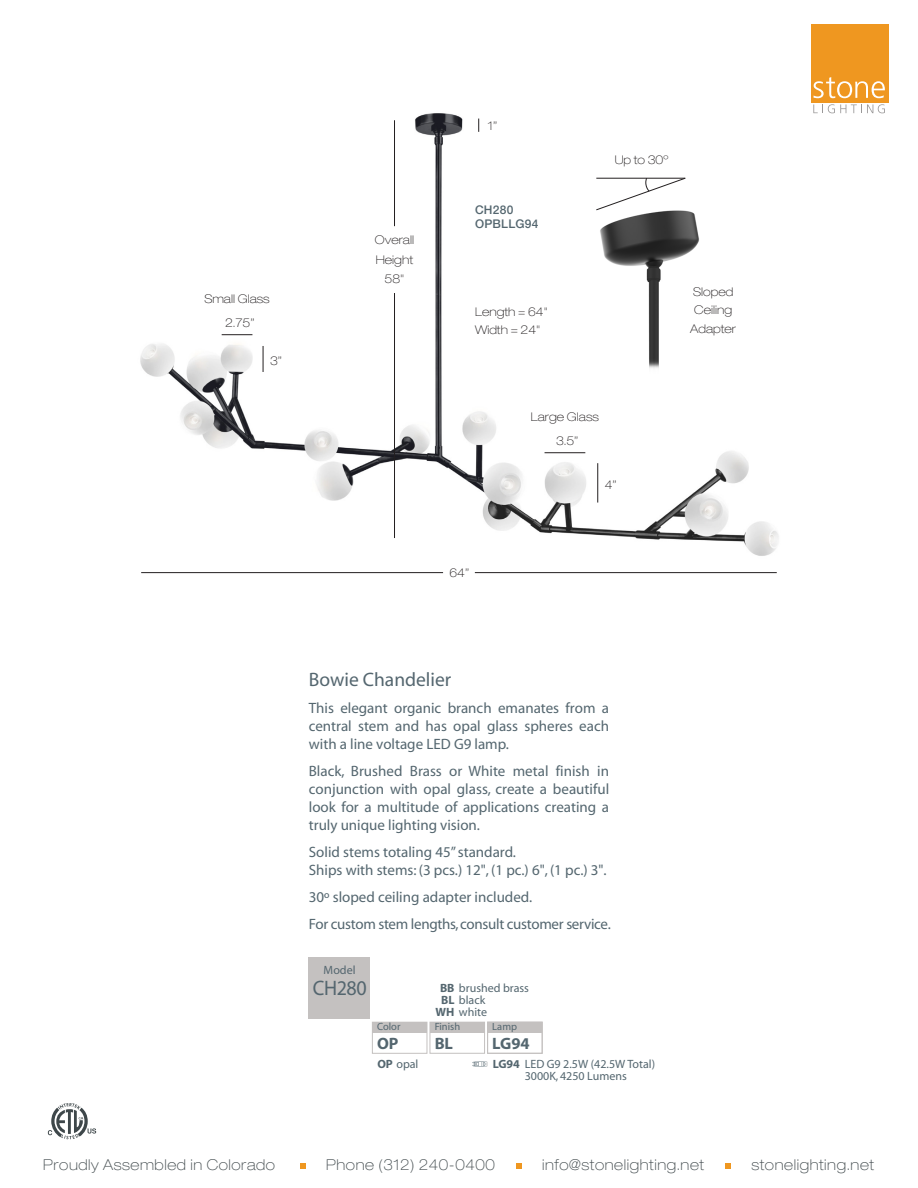
<style>
.page{position:relative;width:918px;height:1188px;background:#fff}
.page>*{position:absolute;margin:0;border:0;box-sizing:border-box;transform-origin:0 0}
.t1{font:21px "Myriad";letter-spacing:-.02em;color:#54666f;scale:.95 1}
.t2{font:19.5px "Myriad";color:#54666f}
.t3{font:700 16.5px "Myriad";color:#54666f}
.t4{font:15px/18px "Myriad";color:#54666f;text-align:justify}
.t5{font:100 expanded 15px "Helvetica Neue LT Std";letter-spacing:.04em;color:#3f484b}
.t6{font:15px/27px "Myriad";letter-spacing:-.02em;color:#54666f}
.t7{font:100 expanded 12px/18.3px "Helvetica Neue LT Std";color:#231f20;text-align:center}
.t8{font:12px/12px "Myriad";color:#54666f;text-align:center}
.t9{font:500 12px/13.8px "Helvetica Neue LT Std";letter-spacing:.02em;color:#54666f}
.t10{font:10.5px "Myriad";color:#54666f}
.s1{color:#221f1f}
.s2{font-weight:700}
</style>
<div class="page">
<img style="left:140px;top:113px;width:639px;height:461px">
<div style="left:372px;top:1022px;width:55px;height:32px;border:1px solid #c4c1c0"></div>
<div style="left:372px;top:1022px;width:55px;height:11px;background:#c4c1c0"></div>
<div style="left:309px;top:957px;width:61px;height:61px;background:#c4c1c0"></div>
<div style="left:430px;top:1022px;width:55px;height:32px;border:1px solid #c4c1c0"></div>
<div style="left:430px;top:1022px;width:55px;height:11px;background:#c4c1c0"></div>
<div style="left:488px;top:1022px;width:54px;height:11px;background:#c4c1c0"></div>
<div style="left:487px;top:1022px;width:56px;height:32px;border:1px solid #c4c1c0"></div>
<svg style="left:473px;top:1062px;width:15px;height:5px"></svg>
<img style="left:594px;top:204px;width:111px;height:175px">
<hr style="left:141px;top:572px;width:302px;height:1px;background:#231f20">
<hr style="left:475px;top:572px;width:302px;height:1px;background:#231f20">
<hr style="left:545px;top:452px;width:40px;height:1px;background:#231f20">
<hr style="left:597px;top:463px;width:1px;height:40px;background:#231f20">
<hr style="left:222px;top:334px;width:30px;height:1px;background:#231f20">
<svg style="left:263px;top:346px;width:1px;height:26px"></svg>
<hr style="left:394px;top:120px;width:1px;height:106px;background:#231f20">
<hr style="left:394px;top:293px;width:1px;height:245px;background:#231f20">
<svg style="left:478px;top:119px;width:1px;height:13px"></svg>
<svg style="left:596px;top:178px;width:90px;height:32px"></svg>
<svg style="left:813px;top:104px;width:72px;height:9px"></svg>
<div style="left:811px;top:24px;width:78px;height:78px;background:#ef9720"></div>
<svg style="left:813px;top:77px;width:72px;height:21px"></svg>
<svg style="left:48px;top:1103px;width:48px;height:36px"></svg>
<svg style="left:300px;top:1163px;width:6px;height:5px"></svg>
<svg style="left:516px;top:1163px;width:5px;height:5px"></svg>
<svg style="left:725px;top:1163px;width:6px;height:5px"></svg>
<p class="t7" style="left:204px;top:289px;width:67px">Small Glass</p>
<p class="t7" style="left:225px;top:313px;width:31px">2.75<span class="s1">”</span></p>
<p class="t7" style="left:270px;top:352px;width:13px">3<span class="s1">”</span></p>
<p class="t7" style="left:375px;top:230px;width:41px;line-height:19.5px">Overall<br>Height<br>58"</p>
<p class="t7" style="left:488px;top:117px;width:11px">1<span class="s1">”</span></p>
<p class="t9" style="left:475px;top:203px;width:65px">CH280<br>OPBLLG94</p>
<p class="t7" style="left:475px;top:302px;width:74px;text-align:left">Length = 64"<br>Width = 24"</p>
<p class="t7" style="left:615px;top:150px;width:55px">Up to 30º</p>
<p class="t7" style="left:690px;top:282px;width:47px">Sloped<br>Ceiling<br>Adapter</p>
<p class="t7" style="left:531px;top:407px;width:69px">Large Glass</p>
<p class="t7" style="left:556px;top:431px;width:24px">3.5<span class="s1">”</span></p>
<p class="t7" style="left:605px;top:475px;width:13px">4<span class="s1">”</span></p>
<p class="t7" style="left:449px;top:563px;width:21px">64<span class="s1">”</span></p>
<h2 class="t2" style="left:309px;top:670px;width:144px">Bowie Chandelier</h2>
<p class="t4" style="left:309px;top:700px;width:302px">This elegant organic branch emanates from a central stem and has opal glass spheres each with a line voltage LED G9 lamp.</p>
<p class="t4" style="left:309px;top:763px;width:302px">Black, Brushed Brass or White metal finish in conjunction with opal glass, create a beautiful look for a multitude of applications creating a truly unique lighting vision.</p>
<p class="t4" style="left:309px;top:844px;width:299px">Solid stems totaling 45” standard.<br>Ships with stems: (3 pcs.) 12", (1 pc.) 6", (1 pc.) 3".</p>
<p class="t6" style="left:309px;top:884px;width:303px">30º sloped ceiling adapter included.<br>For custom stem lengths, consult customer service.</p>
<p class="t8" style="left:324px;top:965px;width:33px">Model</p>
<h1 class="t1" style="left:313px;top:978px;width:58px">CH280</h1>
<p class="t8" style="left:440px;top:982px;width:90px"><span class="s2">BB</span> brushed brass</p>
<p class="t8" style="left:441px;top:994px;width:46px"><span class="s2">BL</span> black</p>
<p class="t8" style="left:436px;top:1006px;width:53px"><span class="s2">WH</span> white</p>
<p class="t3" style="left:435px;top:1035px;width:20px">BL</p>
<p class="t10" style="left:435px;top:1021px;width:27px">Finish</p>
<p class="t10" style="left:492px;top:1021px;width:26px">Lamp</p>
<p class="t3" style="left:492px;top:1035px;width:39px">LG94</p>
<p class="t8" style="left:493px;top:1058px;width:164px"><span class="s2">LG94</span> LED G9 2.5W (42.5W Total)<br>3000K, 4250 Lumens</p>
<p class="t10" style="left:377px;top:1021px;width:25px">Color</p>
<p class="t3" style="left:377px;top:1035px;width:23px">OP</p>
<p class="t8" style="left:377px;top:1059px;width:43px"><span class="s2">OP</span> opal</p>
<p class="t5" style="left:43px;top:1155px;width:233px">Proudly Assembled in Colorado</p>
<p class="t5" style="left:326px;top:1155px;width:170px">Phone (312) 240-0400</p>
<p class="t5" style="left:542px;top:1155px;width:164px">info@stonelighting.net</p>
<p class="t5" style="left:751px;top:1155px;width:124px">stonelighting.net</p>
</div>
